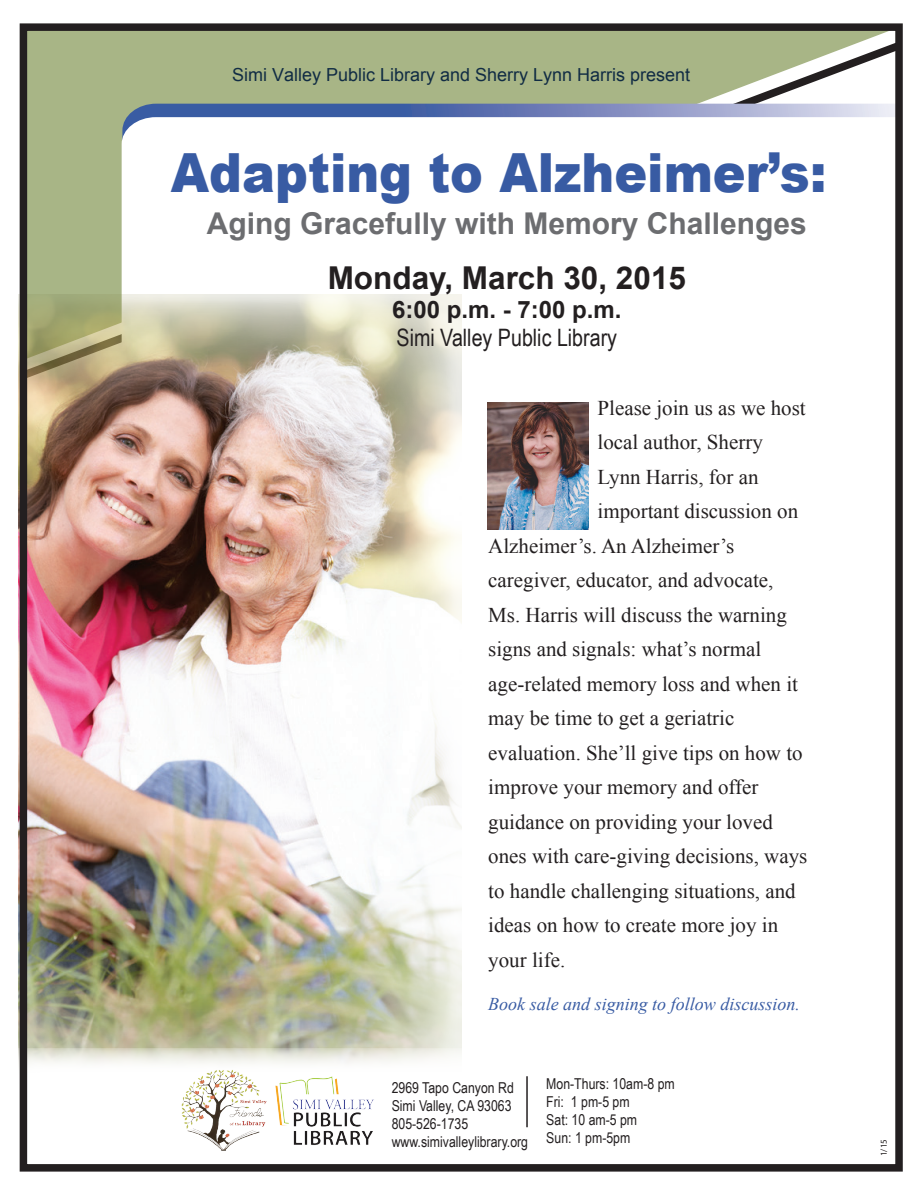
<style>
.page{position:relative;width:918px;height:1188px;background:#fff}
.page>*{position:absolute;margin:0;border:0;box-sizing:border-box;transform-origin:0 0}
.t1{font:900 54px "Arial";color:#385ba3;scale:.91 1}
.t2{font:700 31.5px "Arial";color:#231f20}
.t3{font:700 30px "Arial";color:#6c6d70}
.t4{font:24px "Arial Narrow";color:#231f20}
.t5{font:700 24px "Arial";color:#231f20}
.t6{font:21px "Times New Roman";color:#231f20}
.t7{font:18px "Arial";color:#112c44}
.t8{font:italic 18px "Times New Roman";color:#385ba3}
.t9{font:15px/18px "Arial Narrow";color:#231f20}
.t10{font:9px "Myriad Pro";color:#231f20}
</style>
<div class="page">
<svg style="left:18px;top:34px;width:876px;height:261px;background:#a6b293"></svg>
<svg style="left:122px;top:117px;width:772px;height:413px"></svg>
<img style="left:18px;top:295px;width:444px;height:753px">
<div style="left:20px;top:23px;width:883px;height:1149px;border:8px solid #231f20"></div>
<hr style="left:526px;top:1076px;width:2px;height:51px;background:#231f20">
<img style="left:275px;top:1076px;width:99px;height:69px">
<img style="left:181px;top:1070px;width:86px;height:81px">
<img style="left:488px;top:403px;width:101px;height:127px">
<p class="t7" style="left:232px;top:63px;width:460px">Simi Valley Public Library and Sherry Lynn Harris present</p>
<h1 class="t1" style="left:171px;top:133px;width:722px">Adapting to Alzheimer’s:</h1>
<h3 class="t3" style="left:207px;top:204px;width:602px">Aging Gracefully with Memory Challenges</h3>
<h2 class="t2" style="left:328px;top:257px;width:360px">Monday, March 30, 2015</h2>
<p class="t5" style="left:392px;top:293px;width:231px">6:00 p.m. - 7:00 p.m.</p>
<p class="t4" style="left:397px;top:320px;width:222px">Simi Valley Public Library</p>
<p class="t6" style="left:598px;top:393px;width:210px">Please join us as we host</p>
<p class="t6" style="left:598px;top:428px;width:167px">local author, Sherry</p>
<p class="t6" style="left:598px;top:462px;width:162px">Lynn Harris, for an</p>
<p class="t6" style="left:598px;top:497px;width:202px">important discussion on</p>
<p class="t6" style="left:488px;top:531px;width:247px">Alzheimer’s. An Alzheimer’s</p>
<p class="t6" style="left:488px;top:566px;width:287px">caregiver, educator, and advocate,</p>
<p class="t6" style="left:488px;top:600px;width:300px">Ms. Harris will discuss the warning</p>
<p class="t6" style="left:488px;top:635px;width:274px">signs and signals: what’s normal</p>
<p class="t6" style="left:488px;top:669px;width:311px">age-related memory loss and when it</p>
<p class="t6" style="left:488px;top:704px;width:248px">may be time to get a geriatric</p>
<p class="t6" style="left:488px;top:738px;width:316px">evaluation. She’ll give tips on how to</p>
<p class="t6" style="left:488px;top:773px;width:272px">improve your memory and offer</p>
<p class="t6" style="left:488px;top:807px;width:286px">guidance on providing your loved</p>
<p class="t6" style="left:488px;top:842px;width:321px">ones with care-giving decisions, ways</p>
<p class="t6" style="left:488px;top:876px;width:309px">to handle challenging situations, and</p>
<p class="t6" style="left:488px;top:911px;width:291px">ideas on how to create more joy in</p>
<p class="t6" style="left:488px;top:945px;width:78px">your life.</p>
<p class="t8" style="left:488px;top:991px;width:313px">Book sale and signing to follow discussion.</p>
<p class="t9" style="left:392px;top:1078px;width:138px">2969 Tapo Canyon Rd<br>Simi Valley, CA 93063<br>805-526-1735 www.simivalleylibrary.org</p>
<p class="t9" style="left:546px;top:1074px;width:130px">Mon-Thurs: 10am-8 pm<br>Fri: 1 pm-5 pm<br>Sat: 10 am-5 pm<br>Sun: 1 pm-5pm</p>
<p class="t10" style="left:878px;top:1156px;width:18px;rotate:-90deg">1/15</p>
</div>
